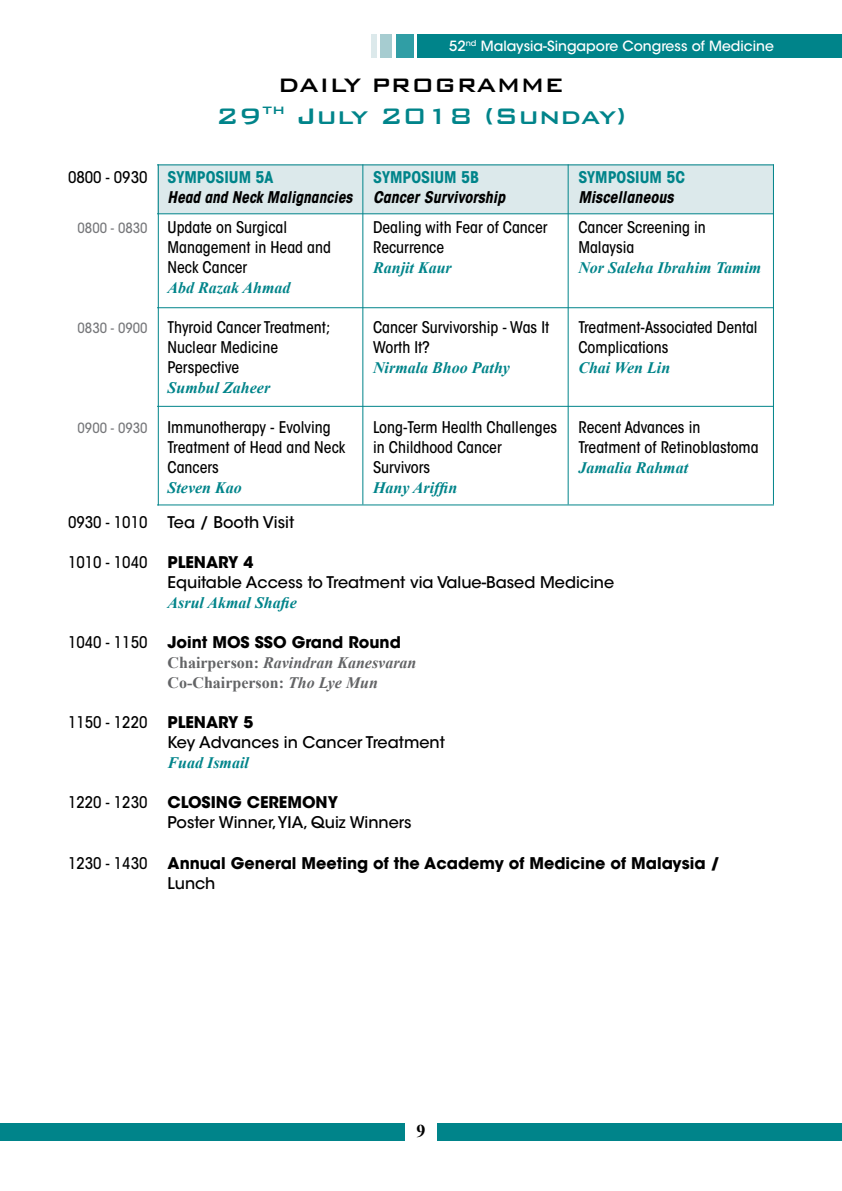
<style>
.page{position:relative;width:842px;height:1191px;background:#fff}
.page>*{position:absolute;margin:0;border:0;box-sizing:border-box;transform-origin:0 0}
.t1{font:500 30px "Bank Gothic BT";color:#00848a}
.t2{font:500 26px "Bank Gothic BT";color:#000}
.t3{font:700 18px "Times New Roman";color:#000}
.t4{font:500 condensed 16px/20px "ITC Avant Garde Std";color:#000}
.t5{font:italic 700 16px "Times New Roman";color:#00848a}
.t6{font:500 16px "ITC Avant Garde Std";color:#000}
.t7{font:700 16px "ITC Avant Garde Std";color:#000}
.t8{font:italic 700 16px/20px "Times New Roman";color:#636466}
.t9{font:italic 700 condensed 16px "ITC Avant Garde Std";color:#000}
.t10{font:700 condensed 16px "ITC Avant Garde Std";color:#00848a}
.t11{font:500 14px "ITC Avant Garde Std";color:#fff}
.t12{font:500 condensed 14px "ITC Avant Garde Std";color:#77787b}
.s1{font-style:normal}
</style>
<div class="page">
<div style="left:417px;top:34px;width:425px;height:24px;background:#00848a"></div>
<div style="left:396px;top:34px;width:17px;height:24px;background:#309ea5"></div>
<div style="left:381px;top:34px;width:11px;height:24px;background:#a6ccd0"></div>
<div style="left:371px;top:34px;width:6px;height:24px;background:#dce9eb"></div>
<div style="left:0;top:1122px;width:405px;height:18px;background:#00848a"></div>
<div style="left:437px;top:1122px;width:405px;height:18px;background:#00848a"></div>
<div style="left:158px;top:164px;width:616px;height:50px;background:#dce9eb"></div>
<hr style="left:157px;top:504px;width:617px;height:1px;background:#00848a">
<hr style="left:157px;top:164px;width:617px;height:1px;background:#00848a">
<hr style="left:157px;top:213px;width:617px;height:1px;background:#00848a">
<hr style="left:157px;top:307px;width:617px;height:1px;background:#00848a">
<hr style="left:157px;top:406px;width:617px;height:1px;background:#00848a">
<hr style="left:568px;top:164px;width:1px;height:340px;background:#00848a">
<hr style="left:773px;top:164px;width:1px;height:340px;background:#00848a">
<hr style="left:362px;top:164px;width:1px;height:340px;background:#00848a">
<hr style="left:158px;top:164px;width:1px;height:341px;background:#00848a">
<p class="t4" style="left:68px;top:167px;width:81px">0800 - 0930</p>
<p class="t12" style="left:78px;top:220px;width:71px">0800 - 0830</p>
<p class="t12" style="left:78px;top:320px;width:71px">0830 - 0900</p>
<p class="t12" style="left:78px;top:420px;width:71px">0900 - 0930</p>
<p class="t4" style="left:68px;top:512px;width:81px">0930 - 1010</p>
<p class="t4" style="left:68px;top:552px;width:81px">1010 - 1040</p>
<p class="t4" style="left:68px;top:632px;width:81px">1040 - 1150</p>
<p class="t4" style="left:68px;top:712px;width:81px">1150 - 1220</p>
<p class="t4" style="left:68px;top:792px;width:81px">1220 - 1230</p>
<p class="t4" style="left:68px;top:852px;width:81px">1230 - 1430</p>
<p class="t11" style="left:449px;top:37px;width:326px">52<sup>nd</sup> Malaysia-Singapore Congress of Medicine</p>
<h2 class="t2" style="left:278px;top:71px;width:288px">DAILY PROGRAMME</h2>
<h1 class="t1" style="left:216px;top:100px;width:412px">29<sup>th</sup> July 2018 (Sunday)</h1>
<p class="t10" style="left:168px;top:167px;width:107px">SYMPOSIUM 5A</p>
<p class="t9" style="left:168px;top:187px;width:186px">Head and Neck Malignancies</p>
<p class="t4" style="left:168px;top:217px;width:165px">Update on Surgical<br>Management in Head and<br>Neck Cancer</p>
<p class="t5" style="left:168px;top:277px;width:124px">Abd Razak Ahmad</p>
<p class="t4" style="left:168px;top:317px;width:164px">Thyroid Cancer Treatment;<br>Nuclear Medicine<br>Perspective</p>
<p class="t5" style="left:168px;top:377px;width:104px">Sumbul Zaheer</p>
<p class="t4" style="left:168px;top:417px;width:179px">Immunotherapy - Evolving<br>Treatment of Head and Neck<br>Cancers</p>
<p class="t5" style="left:168px;top:477px;width:76px">Steven Kao</p>
<p class="t10" style="left:373px;top:167px;width:107px">SYMPOSIUM 5B</p>
<p class="t9" style="left:373px;top:187px;width:134px">Cancer Survivorship</p>
<p class="t4" style="left:373px;top:217px;width:176px">Dealing with Fear of Cancer<br>Recurrence</p>
<p class="t5" style="left:373px;top:257px;width:80px">Ranjit Kaur</p>
<p class="t4" style="left:373px;top:317px;width:178px">Cancer Survivorship - Was It<br>Worth It?</p>
<p class="t5" style="left:373px;top:357px;width:138px">Nirmala Bhoo Pathy</p>
<p class="t4" style="left:373px;top:417px;width:185px">Long-Term Health Challenges in Childhood Cancer<br>Survivors</p>
<p class="t5" style="left:373px;top:477px;width:86px">Hany Ariffin</p>
<p class="t10" style="left:578px;top:167px;width:108px">SYMPOSIUM 5C</p>
<p class="t9" style="left:578px;top:187px;width:97px">Miscellaneous</p>
<p class="t4" style="left:578px;top:217px;width:129px">Cancer Screening in<br>Malaysia</p>
<p class="t5" style="left:578px;top:257px;width:185px">Nor Saleha Ibrahim Tamim</p>
<p class="t4" style="left:578px;top:317px;width:181px">Treatment-Associated Dental<br>Complications</p>
<p class="t5" style="left:578px;top:357px;width:93px">Chai Wen Lin</p>
<p class="t4" style="left:578px;top:417px;width:182px">Recent Advances in<br>Treatment of Retinoblastoma</p>
<p class="t5" style="left:578px;top:457px;width:111px">Jamalia Rahmat</p>
<p class="t6" style="left:168px;top:512px;width:128px">Tea / Booth Visit</p>
<p class="t7" style="left:168px;top:552px;width:87px">PLENARY 4</p>
<p class="t6" style="left:168px;top:572px;width:448px">Equitable Access to Treatment via Value-Based Medicine</p>
<p class="t5" style="left:168px;top:592px;width:131px">Asrul Akmal Shafie</p>
<p class="t7" style="left:168px;top:632px;width:235px">Joint MOS SSO Grand Round</p>
<p class="t8" style="left:168px;top:652px;width:250px"><span class="s1">Chairperson:</span> Ravindran Kanesvaran<br><span class="s1">Co-Chairperson:</span> Tho Lye Mun</p>
<p class="t7" style="left:168px;top:712px;width:87px">PLENARY 5</p>
<p class="t6" style="left:168px;top:732px;width:279px">Key Advances in Cancer Treatment</p>
<p class="t5" style="left:168px;top:752px;width:83px">Fuad Ismail</p>
<p class="t7" style="left:168px;top:792px;width:172px">CLOSING CEREMONY</p>
<p class="t6" style="left:168px;top:812px;width:246px">Poster Winner, YIA, Quiz Winners</p>
<p class="t7" style="left:168px;top:852px;width:554px">Annual General Meeting of the Academy of Medicine of Malaysia /</p>
<p class="t6" style="left:168px;top:872px;width:49px">Lunch</p>
<p class="t3" style="left:416px;top:1121px;width:10px">9</p>
</div>
